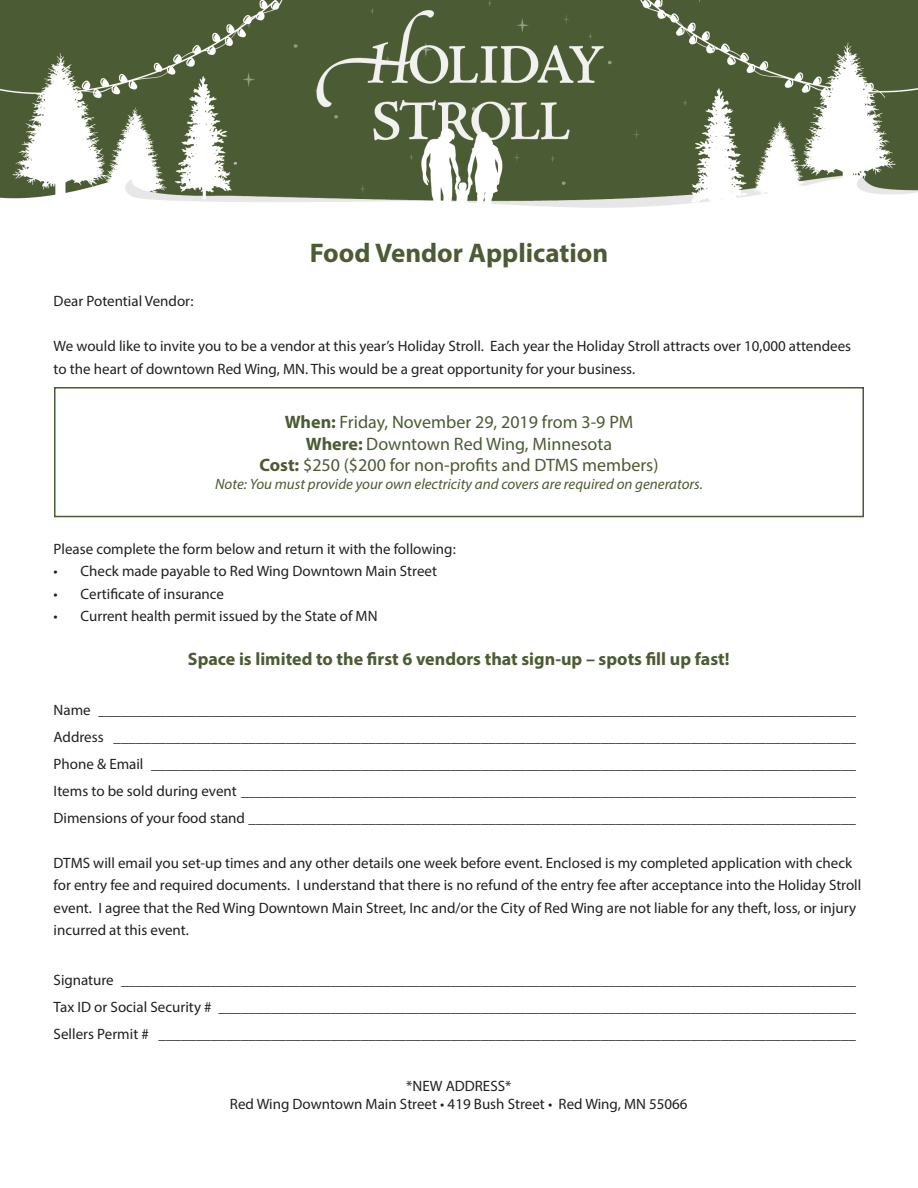
<style>
.page{position:relative;width:918px;height:1188px;background:#fff}
.page>*{position:absolute;margin:0;border:0;box-sizing:border-box;transform-origin:0 0}
.t1{font:700 27px "Myriad Pro";color:#4b5b33}
.t2{font:18px "Myriad Pro";color:#4b5b33}
.t3{font:700 18px "Myriad Pro";color:#4b5b33}
.t4{font:15px/22.5px "Myriad Pro";color:#231f20}
.t5{font:italic 15px "Myriad Pro";color:#4b5b33}
.s1{font-weight:700}
</style>
<div class="page">
<img style="left:0;top:0;width:918px;height:208px">
<div style="left:54px;top:387px;width:810px;height:130px;background:#fff;border:2px solid #4b5b33"></div>
<p class="t1" style="left:310px;top:235px;width:300px">Food Vendor Application</p>
<p class="t4" style="left:54px;top:290px;width:141px">Dear Potential Vendor:</p>
<p class="t4" style="left:54px;top:335px;width:799px">We would like to invite you to be a vendor at this year’s Holiday Stroll. Each year the Holiday Stroll attracts over 10,000 attendees to the heart of downtown Red Wing, MN. This would be a great opportunity for your business.</p>
<p class="t2" style="left:285px;top:411px;width:350px"><span class="s1">When:</span> Friday, November 29, 2019 from 3-9 PM</p>
<p class="t2" style="left:306px;top:433px;width:308px"><span class="s1">Where:</span> Downtown Red Wing, Minnesota</p>
<p class="t2" style="left:259px;top:454px;width:401px"><span class="s1">Cost:</span> $250 ($200 for non-profits and DTMS members)</p>
<p class="t5" style="left:215px;top:475px;width:489px">Note: You must provide your own electricity and covers are required on generators.</p>
<p class="t4" style="left:54px;top:537px;width:404px">Please complete the form below and return it with the following:</p>
<p class="t4" style="left:54px;top:560px;width:385px">• Check made payable to Red Wing Downtown Main Street</p>
<p class="t4" style="left:54px;top:582px;width:172px">• Certificate of insurance</p>
<p class="t4" style="left:54px;top:605px;width:325px">• Current health permit issued by the State of MN</p>
<p class="t3" style="left:188px;top:648px;width:543px">Space is limited to the first 6 vendors that sign-up – spots fill up fast!</p>
<p class="t4" style="left:54px;top:698px;width:804px">Name _____________________________________________________________________________________________________</p>
<p class="t4" style="left:54px;top:725px;width:804px">Address ___________________________________________________________________________________________________</p>
<p class="t4" style="left:54px;top:752px;width:804px">Phone &amp; Email ______________________________________________________________________________________________</p>
<p class="t4" style="left:54px;top:779px;width:804px">Items to be sold during event __________________________________________________________________________________</p>
<p class="t4" style="left:54px;top:806px;width:804px">Dimensions of your food stand _________________________________________________________________________________</p>
<p class="t4" style="left:54px;top:851px;width:809px">DTMS will email you set-up times and any other details one week before event. Enclosed is my completed application with check for entry fee and required documents. I understand that there is no refund of the entry fee after acceptance into the Holiday Stroll event. I agree that the Red Wing Downtown Main Street, Inc and/or the City of Red Wing are not liable for any theft, loss, or injury incurred at this event.</p>
<p class="t4" style="left:54px;top:968px;width:804px">Signature __________________________________________________________________________________________________</p>
<p class="t4" style="left:54px;top:995px;width:804px">Tax ID or Social Security # _____________________________________________________________________________________</p>
<p class="t4" style="left:54px;top:1022px;width:804px">Sellers Permit # _____________________________________________________________________________________________</p>
<p class="t4" style="left:406px;top:1075px;width:107px">*NEW ADDRESS*</p>
<p class="t4" style="left:230px;top:1093px;width:459px">Red Wing Downtown Main Street • 419 Bush Street • Red Wing, MN 55066</p>
</div>
